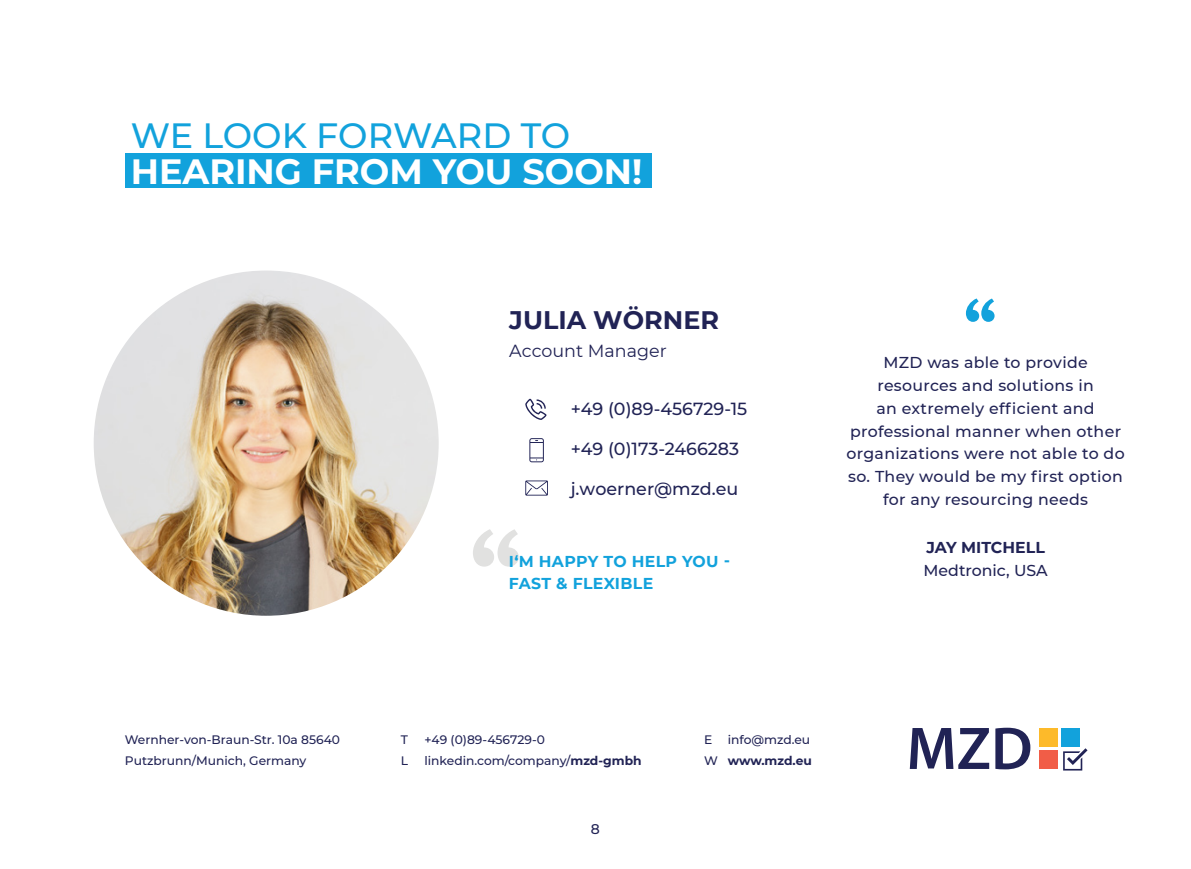
<style>
.page{position:relative;width:1191px;height:869px;background:#fff}
.page>*{position:absolute;margin:0;border:0;box-sizing:border-box;transform-origin:0 0}
.t1{font:700 102.55px "Ridley Grotesk";color:#e1e1e0}
.t2{font:700 64.05px "Ridley Grotesk";color:#12a2dc}
.t3{font:700 35px "Montserrat";color:#fff}
.t4{font:500 35px "Montserrat";color:#12a2dc}
.t5{font:700 25.38px "Montserrat";color:#212355}
.t6{font:500 17.5px "Montserrat";color:#212355}
.t7{font:17.5px "Montserrat";color:#212355}
.t8{font:500 15.75px/22.8px "Montserrat";letter-spacing:.02em;color:#212355;text-align:center}
.t9{font:700 15.75px/22.8px "Montserrat";letter-spacing:.02em;color:#12a2dc}
.t10{font:500 15.75px "Montserrat";color:#212355}
.t11{font:700 15.75px "Montserrat";color:#212355}
.t12{font:500 14px "Montserrat";color:#212355}
.t13{font:500 12.25px/21px "Montserrat";color:#212355}
.t14{font:700 12.25px "Montserrat";letter-spacing:-.005em;color:#212355}
.s1{font-weight:700}
</style>
<div class="page">
<svg style="left:909px;top:728px;width:80px;height:40px"></svg>
<svg style="left:995px;top:727px;width:35px;height:42px"></svg>
<svg style="left:1063px;top:748px;width:24px;height:22px"></svg>
<div style="left:1039px;top:727px;width:19px;height:19px;background:#fdba2a"></div>
<div style="left:1039px;top:749px;width:19px;height:19px;background:#f15d47"></div>
<div style="left:1061px;top:727px;width:19px;height:19px;background:#12a2dc"></div>
<img style="left:94px;top:270px;width:345px;height:345px;border-radius:172px">
<div style="left:125px;top:154px;width:526px;height:34px;background:#12a2dc"></div>
<svg style="left:525px;top:398px;width:21px;height:22px"></svg>
<svg style="left:529px;top:438px;width:15px;height:24px"></svg>
<svg style="left:525px;top:480px;width:23px;height:15px"></svg>
<h3 class="t4" style="left:131px;top:111px;width:441px">WE LOOK FORWARD TO</h3>
<h3 class="t3" style="left:131px;top:147px;width:513px">HEARING FROM YOU SOON!</h3>
<h3 class="t5" style="left:509px;top:301px;width:211px">JULIA WÖRNER</h3>
<p class="t7" style="left:509px;top:339px;width:159px">Account Manager</p>
<p class="t6" style="left:570px;top:396px;width:178px">+49 (0)89-456729-15</p>
<p class="t6" style="left:570px;top:436px;width:170px">+49 (0)173-2466283</p>
<p class="t6" style="left:570px;top:476px;width:169px">j.woerner@mzd.eu</p>
<h1 class="t1" style="left:468px;top:505px;width:58px">“</h1>
<p class="t9" style="left:509px;top:548px;width:223px">I‘M HAPPY TO HELP YOU -<br>FAST &amp; FLEXIBLE</p>
<h2 class="t2" style="left:962px;top:283px;width:37px">“</h2>
<p class="t8" style="left:846px;top:350px;width:280px">MZD was able to provide resources and solutions in<br>an extremely efficient and professional manner when other organizations were not able to do so. They would be my first option for any resourcing needs</p>
<p class="t11" style="left:926px;top:536px;width:120px">JAY MITCHELL</p>
<p class="t10" style="left:923px;top:559px;width:126px">Medtronic, USA</p>
<p class="t13" style="left:125px;top:728px;width:217px">Wernher-von-Braun-Str. 10a 85640<br>Putzbrunn/Munich, Germany</p>
<p class="t13" style="left:424px;top:728px;width:219px">+49 (0)89-456729-0 linkedin.com/company/<span class="s1">mzd-gmbh</span></p>
<p class="t13" style="left:727px;top:728px;width:84px">info@mzd.eu</p>
<p class="t13" style="left:401px;top:728px;width:9px">T<br>L</p>
<p class="t13" style="left:704px;top:728px;width:15px">E<br>W</p>
<p class="t14" style="left:727px;top:751px;width:86px">www.mzd.eu</p>
<p class="t12" style="left:591px;top:818px;width:11px">8</p>
</div>
